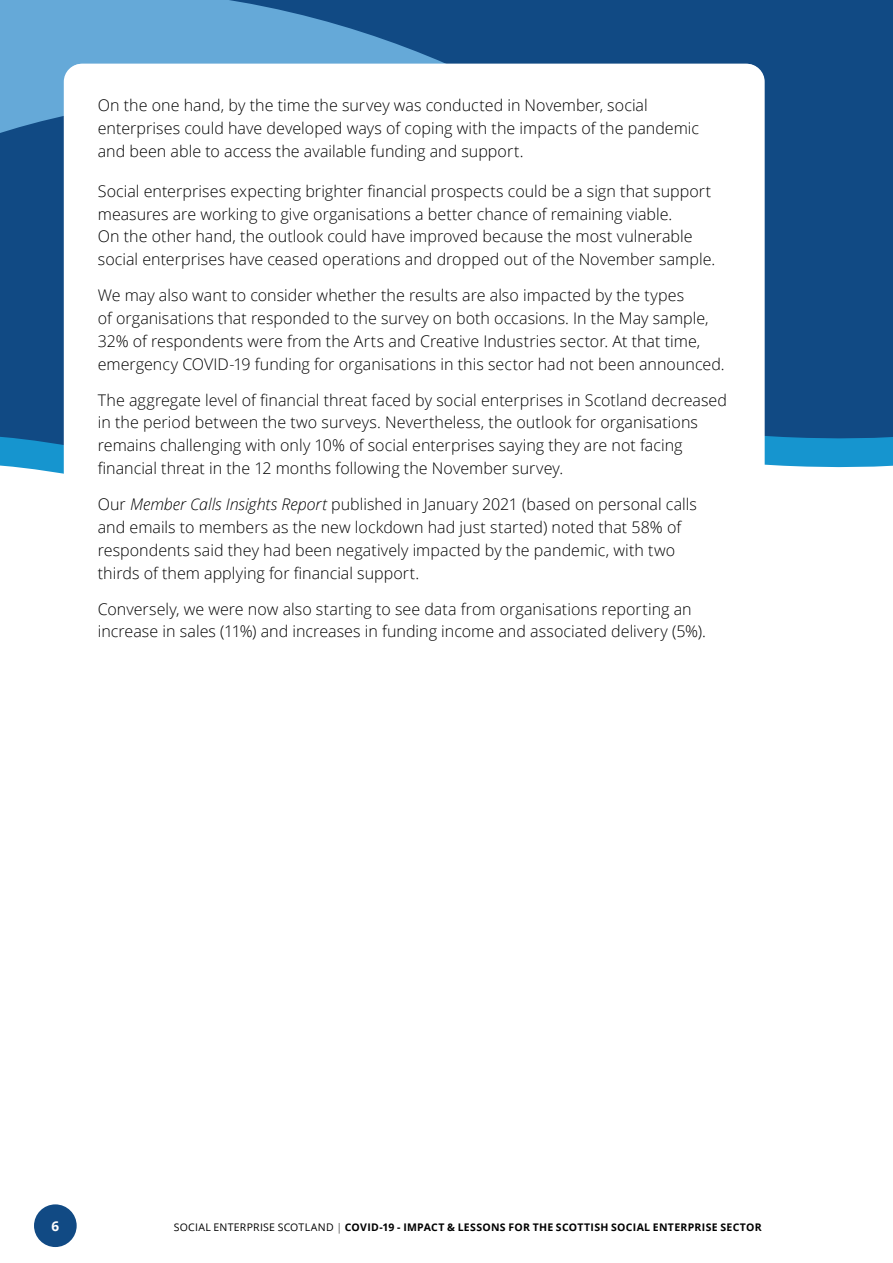
<style>
.page{position:relative;width:893px;height:1263px;background:#fff}
.page>*{position:absolute;margin:0;border:0;box-sizing:border-box;transform-origin:0 0}
.t1{font:300 16.05px/22.8px "Open Sans";letter-spacing:.005em;color:#000}
.t2{font:700 13.5px "Open Sans";color:#fff}
.t3{font:700 10.5px "Open Sans";letter-spacing:.03em;color:#000}
.s1{font-style:italic}
.s2{font-weight:400}
.s3{font-weight:300}
</style>
<div class="page">
<div style="left:34px;top:1204px;width:43px;height:43px;background:#114a84;border-radius:50%"></div>
<svg style="left:0;top:0;width:893px;height:474px;background:#16528b"></svg>
<svg style="left:0;top:0;width:638px;height:280px;background:#3a78ac"></svg>
<div style="left:65px;top:64px;width:700px;height:762px;background:#fff;border-radius:18px"></div>
<p class="t1" style="left:98px;top:94px;width:603px">On the one hand, by the time the survey was conducted in November, social enterprises could have developed ways of coping with the impacts of the pandemic and been able to access the available funding and support.</p>
<p class="t1" style="left:98px;top:179px;width:619px">Social enterprises expecting brighter financial prospects could be a sign that support measures are working to give organisations a better chance of remaining viable.<br>On the other hand, the outlook could have improved because the most vulnerable social enterprises have ceased operations and dropped out of the November sample.</p>
<p class="t1" style="left:98px;top:284px;width:628px">We may also want to consider whether the results are also impacted by the types<br>of organisations that responded to the survey on both occasions. In the May sample, 32% of respondents were from the Arts and Creative Industries sector. At that time, emergency COVID-19 funding for organisations in this sector had not been announced.</p>
<p class="t1" style="left:98px;top:388px;width:631px">The aggregate level of financial threat faced by social enterprises in Scotland decreased in the period between the two surveys. Nevertheless, the outlook for organisations remains challenging with only 10% of social enterprises saying they are not facing financial threat in the 12 months following the November survey.</p>
<p class="t1" style="left:98px;top:492px;width:601px">Our <span class="s1">Member Calls Insights Report</span> published in January 2021 (based on personal calls and emails to members as the new lockdown had just started) noted that 58% of respondents said they had been negatively impacted by the pandemic, with two thirds of them applying for financial support.</p>
<p class="t1" style="left:98px;top:597px;width:610px">Conversely, we were now also starting to see data from organisations reporting an increase in sales (11%) and increases in funding income and associated delivery (5%).</p>
<p class="t2" style="left:51px;top:1216px;width:9px">6</p>
<p class="t3" style="left:174px;top:1219px;width:589px"><span class="s2">SOCIAL ENTERPRISE SCOTLAND</span> <span class="s3">|</span> COVID-19 - IMPACT &amp; LESSONS FOR THE SCOTTISH SOCIAL ENTERPRISE SECTOR</p>
</div>
